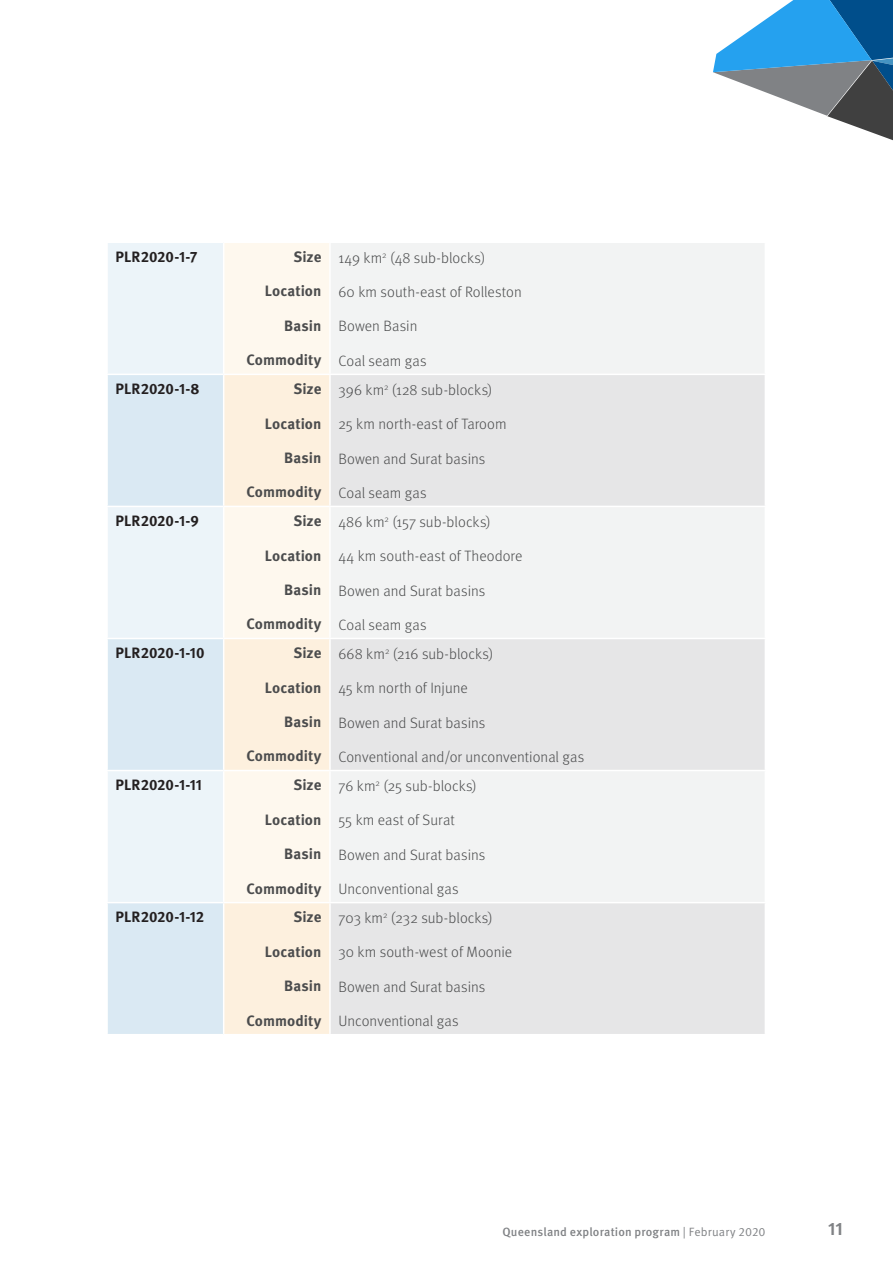
<style>
.page{position:relative;width:893px;height:1263px;background:#fff}
.page>*{position:absolute;margin:0;border:0;box-sizing:border-box;transform-origin:0 0}
.t1{font:700 18px "Meta OT";color:#808285}
.t2{font:300 15px "Meta";color:#4b4c4d}
.t3{font:700 15px "Meta OT";color:#4b4c4d}
.t4{font:700 15px "Meta OT";letter-spacing:-.005em;color:#231f20}
.t5{font:500 12px "Meta OT";letter-spacing:.015em;color:#808285}
.s1{font-weight:400}
</style>
<div class="page">
<svg style="left:713px;top:0;width:180px;height:141px"></svg>
<div style="left:108px;top:243px;width:115px;height:131px;background:#ecf4f9"></div>
<div style="left:225px;top:243px;width:104px;height:131px;background:#fef8ee"></div>
<div style="left:331px;top:243px;width:433px;height:130px;background:#f2f3f3"></div>
<svg style="left:108px;top:375px;width:115px;height:659px;background:#e1edf5"></svg>
<svg style="left:224px;top:375px;width:105px;height:659px;background:#fdf3e4"></svg>
<svg style="left:331px;top:375px;width:434px;height:659px;fill:#e6e6e7"></svg>
<hr style="left:106px;top:506px;width:118px;height:1px;background:#fff">
<hr style="left:224px;top:506px;width:106px;height:1px;background:#fff">
<hr style="left:330px;top:506px;width:436px;height:1px;background:#fff">
<hr style="left:106px;top:638px;width:118px;height:1px;background:#fff">
<hr style="left:224px;top:638px;width:106px;height:1px;background:#fff">
<hr style="left:330px;top:638px;width:436px;height:1px;background:#fff">
<hr style="left:106px;top:770px;width:118px;height:1px;background:#fff">
<hr style="left:224px;top:770px;width:106px;height:1px;background:#fff">
<hr style="left:330px;top:770px;width:436px;height:1px;background:#fff">
<hr style="left:106px;top:902px;width:118px;height:1px;background:#fff">
<hr style="left:224px;top:902px;width:106px;height:1px;background:#fff">
<hr style="left:330px;top:902px;width:436px;height:1px;background:#fff">
<p class="t4" style="left:116px;top:247px;width:83px">PLR2020-1-7</p>
<p class="t3" style="left:294px;top:247px;width:29px">Size</p>
<p class="t3" style="left:265px;top:282px;width:58px">Location</p>
<p class="t3" style="left:284px;top:316px;width:39px">Basin</p>
<p class="t3" style="left:246px;top:351px;width:76px">Commodity</p>
<p class="t4" style="left:116px;top:379px;width:86px">PLR2020-1-8</p>
<p class="t3" style="left:294px;top:379px;width:29px">Size</p>
<p class="t3" style="left:265px;top:414px;width:58px">Location</p>
<p class="t3" style="left:284px;top:448px;width:39px">Basin</p>
<p class="t3" style="left:246px;top:483px;width:76px">Commodity</p>
<p class="t4" style="left:116px;top:511px;width:85px">PLR2020-1-9</p>
<p class="t3" style="left:294px;top:511px;width:29px">Size</p>
<p class="t3" style="left:265px;top:546px;width:58px">Location</p>
<p class="t3" style="left:284px;top:580px;width:39px">Basin</p>
<p class="t3" style="left:246px;top:615px;width:76px">Commodity</p>
<p class="t4" style="left:116px;top:644px;width:90px">PLR2020-1-10</p>
<p class="t3" style="left:294px;top:644px;width:29px">Size</p>
<p class="t3" style="left:265px;top:678px;width:58px">Location</p>
<p class="t3" style="left:284px;top:712px;width:39px">Basin</p>
<p class="t3" style="left:246px;top:747px;width:76px">Commodity</p>
<p class="t4" style="left:116px;top:776px;width:88px">PLR2020-1-11</p>
<p class="t3" style="left:294px;top:776px;width:29px">Size</p>
<p class="t3" style="left:265px;top:810px;width:58px">Location</p>
<p class="t3" style="left:284px;top:844px;width:39px">Basin</p>
<p class="t3" style="left:246px;top:879px;width:76px">Commodity</p>
<p class="t4" style="left:116px;top:908px;width:90px">PLR2020-1-12</p>
<p class="t3" style="left:294px;top:908px;width:29px">Size</p>
<p class="t3" style="left:265px;top:942px;width:58px">Location</p>
<p class="t3" style="left:284px;top:976px;width:39px">Basin</p>
<p class="t3" style="left:246px;top:1011px;width:76px">Commodity</p>
<p class="t2" style="left:338px;top:249px;width:148px">149 km<sup>2</sup> (48 sub-blocks)</p>
<p class="t2" style="left:338px;top:283px;width:185px">60 km south-east of Rolleston</p>
<p class="t2" style="left:338px;top:318px;width:80px">Bowen Basin</p>
<p class="t2" style="left:338px;top:352px;width:90px">Coal seam gas</p>
<p class="t2" style="left:338px;top:381px;width:155px">396 km<sup>2</sup> (128 sub-blocks)</p>
<p class="t2" style="left:338px;top:415px;width:170px">25 km north-east of Taroom</p>
<p class="t2" style="left:338px;top:450px;width:148px">Bowen and Surat basins</p>
<p class="t2" style="left:338px;top:484px;width:90px">Coal seam gas</p>
<p class="t2" style="left:338px;top:513px;width:154px">486 km<sup>2</sup> (157 sub-blocks)</p>
<p class="t2" style="left:338px;top:547px;width:185px">44 km south-east of Theodore</p>
<p class="t2" style="left:338px;top:582px;width:148px">Bowen and Surat basins</p>
<p class="t2" style="left:338px;top:616px;width:90px">Coal seam gas</p>
<p class="t2" style="left:338px;top:645px;width:156px">668 km<sup>2</sup> (216 sub-blocks)</p>
<p class="t2" style="left:338px;top:679px;width:131px">45 km north of Injune</p>
<p class="t2" style="left:338px;top:714px;width:148px">Bowen and Surat basins</p>
<p class="t2" style="left:338px;top:748px;width:247px">Conventional and/or unconventional gas</p>
<p class="t2" style="left:338px;top:777px;width:140px">76 km<sup>2</sup> (25 sub-blocks)</p>
<p class="t2" style="left:338px;top:812px;width:118px">55 km east of Surat</p>
<p class="t2" style="left:338px;top:846px;width:148px">Bowen and Surat basins</p>
<p class="t2" style="left:338px;top:880px;width:122px">Unconventional gas</p>
<p class="t2" style="left:338px;top:909px;width:156px">703 km<sup>2</sup> (232 sub-blocks)</p>
<p class="t2" style="left:338px;top:944px;width:175px">30 km south-west of Moonie</p>
<p class="t2" style="left:338px;top:978px;width:148px">Bowen and Surat basins</p>
<p class="t2" style="left:338px;top:1012px;width:122px">Unconventional gas</p>
<p class="t5" style="left:502px;top:1225px;width:265px">Queensland exploration program <span class="s1">| February 2020</span></p>
<p class="t1" style="left:828px;top:1217px;width:16px">11</p>
</div>
